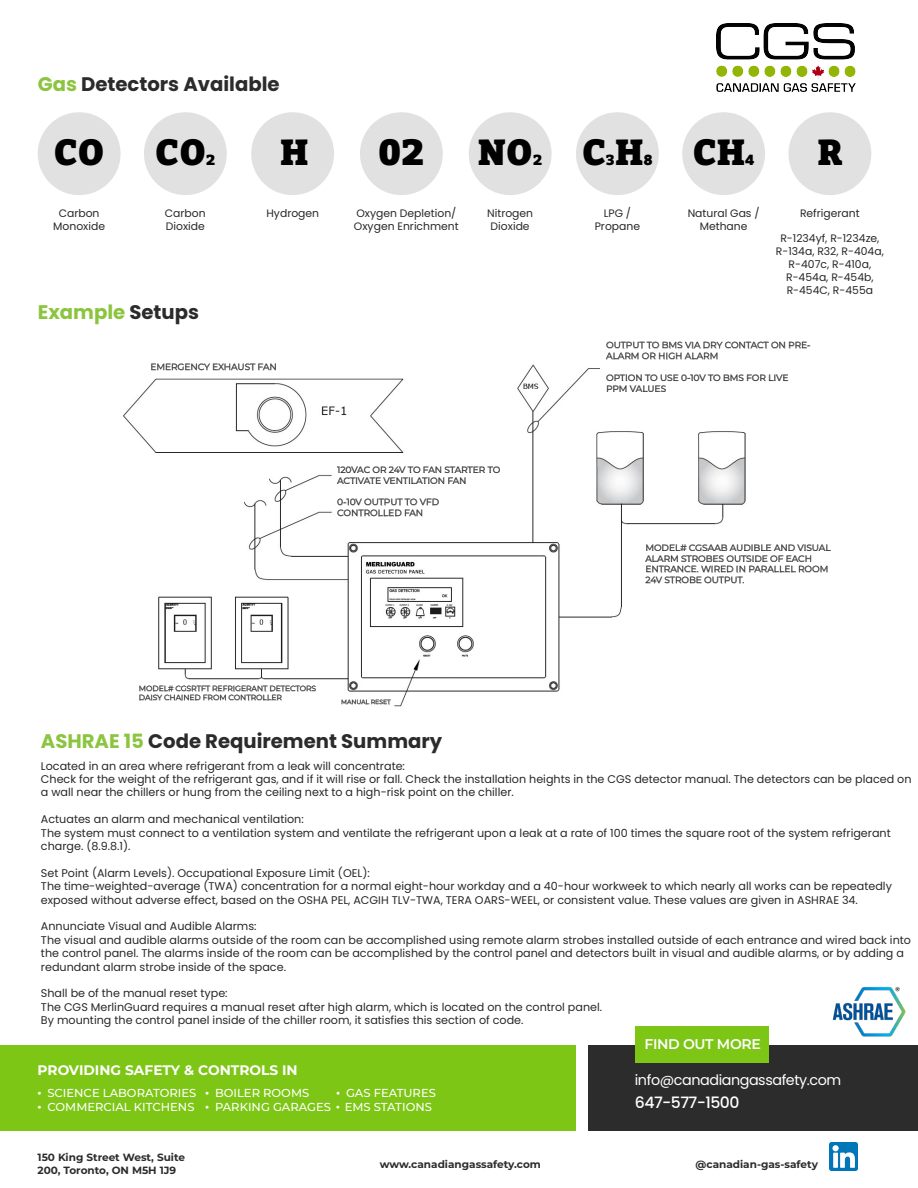
<style>
.page{position:relative;width:918px;height:1188px;background:#fff}
.page>*{position:absolute;margin:0;border:0;box-sizing:border-box;transform-origin:0 0}
.t1{font:900 36px "Bitter";color:#000}
.t2{font:700 19.65px "Poppins";color:#2b2b2b}
.t3{font:700 19.65px "Poppins";color:#8bc53f}
.t4{font:500 15.75px "Poppins";letter-spacing:-.035em;color:#fff}
.t5{font:14.4px "Poppins";letter-spacing:-.03em;color:#fff}
.t6{font:900 14.4px "Bitter";color:#000}
.t7{font:600 14.1px "Montserrat";letter-spacing:-.025em;color:#fff}
.t8{font:700 13.8px "Montserrat";color:#fff}
.t9{font:500 11.55px "Montserrat";color:#fff}
.t10{font:11.1px/13.4px "Poppins";color:rgb(0 0 0/.85)}
.t11{font:10.8px/12.9px "Poppins";color:rgb(0 0 0/.85);text-align:center}
.t12{font:700 10.5px/12.6px "Montserrat";color:#2c2c2c}
.t13{font:9px/10.8px "Montserrat";color:rgb(0 0 0/.85)}
.t14{font:7.5px/9px "Montserrat";color:rgb(0 0 0/.85)}
.t15{font:6.15px "Montserrat";color:rgb(0 0 0/.85)}
.s1{color:#8bc53f}
.s2{color:#2b2b2b}
.s3{font-family:"Times New Roman";font-weight:400}
.s4{font-family:"Nimbus Rom D";font-weight:400}
</style>
<div class="page">
<img style="left:123px;top:364px;width:623px;height:343px">
<img style="left:833px;top:987px;width:72px;height:50px">
<img style="left:146px;top:363px;width:152px;height:12px">
<svg style="left:151px;top:364px;width:125px;height:6px"></svg>
<img style="left:334px;top:456px;width:184px;height:68px">
<svg style="left:337px;top:466px;width:163px;height:50px"></svg>
<img style="left:601px;top:341px;width:184px;height:72px">
<svg style="left:606px;top:342px;width:204px;height:50px"></svg>
<img style="left:637px;top:531px;width:109px;height:59px">
<svg style="left:645px;top:544px;width:186px;height:39px"></svg>
<img style="left:326px;top:694px;width:66px;height:13px">
<svg style="left:342px;top:700px;width:49px;height:4px"></svg>
<img style="left:134px;top:681px;width:192px;height:26px">
<svg style="left:140px;top:686px;width:176px;height:15px"></svg>
<div style="left:38px;top:112px;width:83px;height:83px;background:#e1e1e1;border-radius:50%"></div>
<div style="left:144px;top:112px;width:83px;height:83px;background:#e1e1e1;border-radius:50%"></div>
<div style="left:251px;top:112px;width:83px;height:83px;background:#e1e1e1;border-radius:50%"></div>
<div style="left:360px;top:112px;width:83px;height:83px;background:#e1e1e1;border-radius:50%"></div>
<div style="left:469px;top:112px;width:83px;height:83px;background:#e1e1e1;border-radius:50%"></div>
<div style="left:576px;top:112px;width:83px;height:83px;background:#e1e1e1;border-radius:50%"></div>
<div style="left:682px;top:112px;width:83px;height:83px;background:#e1e1e1;border-radius:50%"></div>
<div style="left:788px;top:112px;width:83px;height:83px;background:#e1e1e1;border-radius:50%"></div>
<div style="left:588px;top:1045px;width:330px;height:86px;background:#2c2c2c"></div>
<div style="left:0;top:1045px;width:576px;height:86px;background:#7dc616"></div>
<div style="left:635px;top:1027px;width:134px;height:36px;background:#7dc616"></div>
<img style="left:830px;top:1142px;width:28px;height:28px">
<div style="left:428px;top:666px;width:45px;height:10px;background:#fff"></div>
<div style="left:243px;top:646px;width:22px;height:11px;background:#fff"></div>
<div style="left:168px;top:646px;width:21px;height:11px;background:#fff"></div>
<div style="left:503px;top:652px;width:39px;height:24px;background:#fff"></div>
<img style="left:716px;top:23px;width:139px;height:69px">
<h2 class="t2" style="left:38px;top:73px;width:243px"><span class="s1">Gas</span> Detectors Available</h2>
<h1 class="t1" style="left:54px;top:131px;width:52px">CO</h1>
<h1 class="t1" style="left:155px;top:131px;width:52px">CO</h1>
<p class="t6" style="left:206px;top:152px;width:11px">2</p>
<h1 class="t1" style="left:280px;top:131px;width:30px">H</h1>
<h1 class="t1" style="left:378px;top:131px;width:48px">02</h1>
<h1 class="t1" style="left:478px;top:131px;width:57px">NO</h1>
<p class="t6" style="left:533px;top:152px;width:11px">2</p>
<h1 class="t1" style="left:582px;top:131px;width:63px">C H</h1>
<p class="t6" style="left:606px;top:152px;width:11px">3</p>
<p class="t6" style="left:643px;top:152px;width:11px">8</p>
<h1 class="t1" style="left:693px;top:131px;width:54px">CH</h1>
<p class="t6" style="left:745px;top:152px;width:11px">4</p>
<h1 class="t1" style="left:817px;top:131px;width:27px">R</h1>
<p class="t11" style="left:53px;top:207px;width:53px">Carbon<br>Monoxide</p>
<p class="t11" style="left:165px;top:207px;width:42px;text-align:left">Carbon<br>Dioxide</p>
<p class="t11" style="left:266px;top:207px;width:54px">Hydrogen</p>
<p class="t11" style="left:354px;top:207px;width:106px;text-align:left">Oxygen Depletion/<br>Oxygen Enrichment</p>
<p class="t11" style="left:595px;top:207px;width:47px">LPG /<br>Propane</p>
<p class="t11" style="left:487px;top:207px;width:48px">Nitrogen<br>Dioxide</p>
<p class="t11" style="left:688px;top:207px;width:73px">Natural Gas /<br>Methane</p>
<p class="t11" style="left:800px;top:207px;width:61px">Refrigerant</p>
<p class="t11" style="left:776px;top:232px;width:109px">R-1234yf, R-1234ze,<br>R-134a, R32, R-404a,<br>R-407c, R-410a,<br>R-454a, R-454b,<br>R-454C, R-455a</p>
<h2 class="t3" style="left:38px;top:301px;width:163px">Example <span class="s2">Setups</span></h2>
<p class="t13" style="left:150px;top:361px;width:128px">EMERGENCY EXHAUST FAN</p>
<p class="t13" style="left:337px;top:464px;width:165px">120VAC OR 24V TO FAN STARTER TO<br>ACTIVATE VENTILATION FAN</p>
<p class="t13" style="left:337px;top:496px;width:103px">0-10V OUTPUT TO VFD<br>CONTROLLED FAN</p>
<p class="t14" style="left:139px;top:684px;width:179px">MODEL# CGSRTFT REFRIGERANT DETECTORS<br>DAISY CHAINED FROM CONTROLLER</p>
<p class="t15" style="left:341px;top:698px;width:51px">MANUAL RESET</p>
<p class="t13" style="left:606px;top:340px;width:206px">OUTPUT TO BMS VIA DRY CONTACT ON PRE-<br>ALARM OR HIGH ALARM</p>
<p class="t13" style="left:606px;top:372px;width:184px">OPTION TO USE 0-10V TO BMS FOR LIVE<br>PPM VALUES</p>
<p class="t13" style="left:645px;top:542px;width:187px">MODEL# CGSAAB AUDIBLE AND VISUAL<br>ALARM STROBES OUTSIDE OF EACH<br>ENTRANCE. WIRED IN PARALLEL ROOM<br>24V STROBE OUTPUT.</p>
<h2 class="t2" style="left:41px;top:730px;width:403px"><span class="s1">ASHRAE 15</span> Code Requirement Summary</h2>
<p class="t10" style="left:41px;top:759px;width:872px">Located in an area where refrigerant from a leak will concentrate:<br>Check for the weight of the refrigerant gas, and if it will rise or fall. Check the installation heights in the CGS detector manual. The detectors can be placed on a wall near the chillers or hung from the ceiling next to a high-risk point on the chiller.</p>
<p class="t10" style="left:41px;top:813px;width:851px">Actuates an alarm and mechanical ventilation:<br>The system must connect to a ventilation system and ventilate the refrigerant upon a leak at a rate of 100 times the square root of the system refrigerant charge. (8.9.8.1).</p>
<p class="t10" style="left:41px;top:866px;width:853px">Set Point (Alarm Levels). Occupational Exposure Limit (OEL):<br>The time-weighted-average (TWA) concentration for a normal eight-hour workday and a 40-hour workweek to which nearly all works can be repeatedly exposed without adverse effect, based on the OSHA PEL, ACGIH TLV-TWA, TERA OARS-WEEL, or consistent value. These values are given in ASHRAE 34.</p>
<p class="t10" style="left:41px;top:920px;width:872px">Annunciate Visual and Audible Alarms:<br>The visual and audible alarms outside of the room can be accomplished using remote alarm strobes installed outside of each entrance and wired back into the control panel. The alarms inside of the room can be accomplished by the control panel and detectors built in visual and audible alarms, or by adding a redundant alarm strobe inside of the space.</p>
<p class="t10" style="left:41px;top:987px;width:563px">Shall be of the manual reset type:<br>The CGS MerlinGuard requires a manual reset after high alarm, which is located on the control panel.<br>By mounting the control panel inside of the chiller room, it satisfies this section of code.</p>
<p class="t8" style="left:38px;top:1061px;width:262px">PROVIDING SAFETY &amp; CONTROLS IN</p>
<p class="t9" style="left:38px;top:1085px;width:160px"><span class="s3">•</span> SCIENCE LABORATORIES</p>
<p class="t9" style="left:38px;top:1099px;width:158px"><span class="s3">•</span> COMMERCIAL KITCHENS</p>
<p class="t9" style="left:336px;top:1085px;width:101px"><span class="s3">•</span> GAS FEATURES</p>
<p class="t9" style="left:205px;top:1085px;width:106px"><span class="s3">•</span> BOILER ROOMS</p>
<p class="t9" style="left:205px;top:1099px;width:228px"><span class="s3">•</span> PARKING GARAGES <span class="s4">•</span> EMS STATIONS</p>
<p class="t7" style="left:644px;top:1034px;width:118px">FIND OUT MORE</p>
<p class="t5" style="left:635px;top:1071px;width:208px">info@canadiangassafety.com</p>
<h3 class="t4" style="left:635px;top:1093px;width:106px">647-577-1500</h3>
<p class="t12" style="left:38px;top:1151px;width:149px">150 King Street West, Suite<br>200, Toronto, ON M5H 1J9</p>
<p class="t12" style="left:380px;top:1157px;width:163px">www.canadiangassafety.com</p>
<p class="t12" style="left:696px;top:1157px;width:124px">@canadian-gas-safety</p>
</div>
